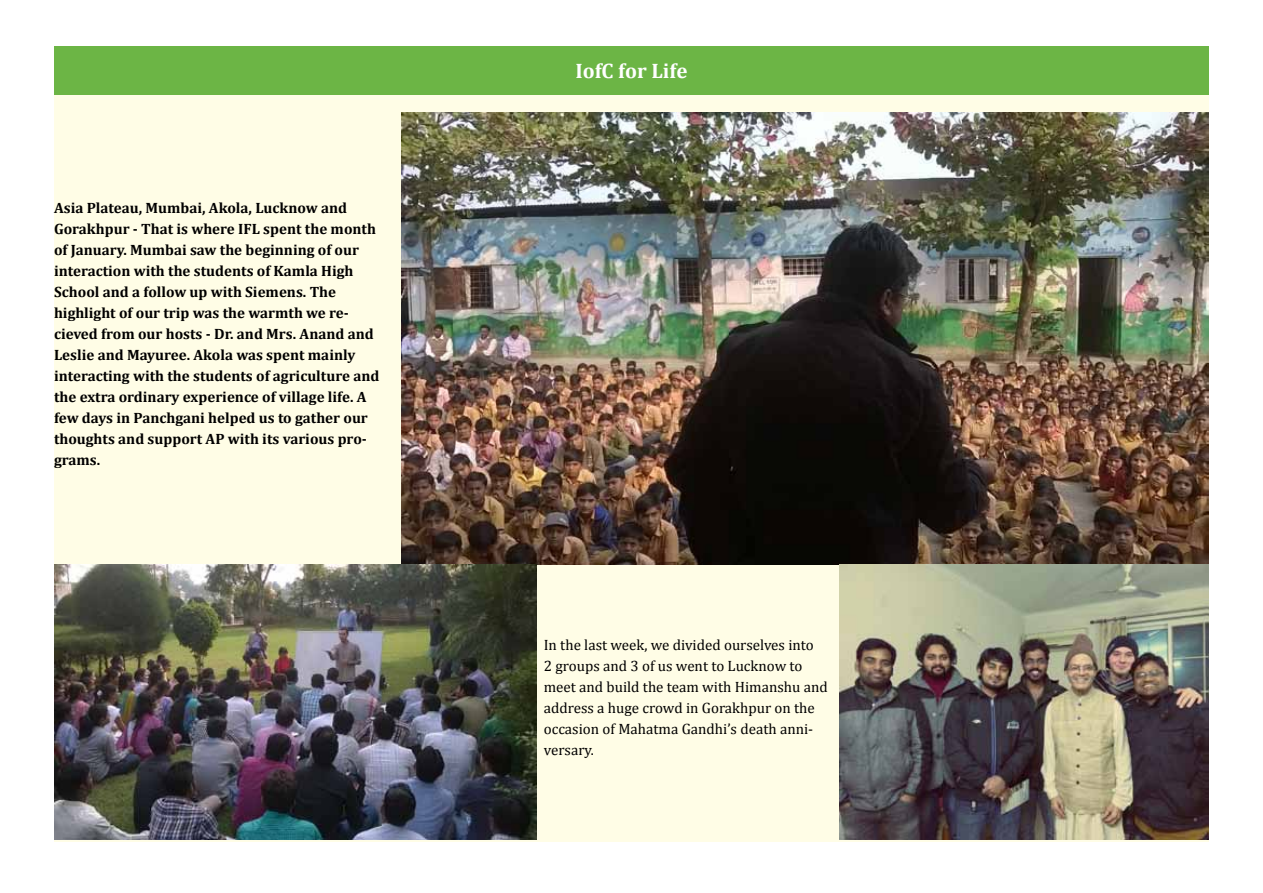
<style>
.page{position:relative;width:1263px;height:893px;background:#fff}
.page>*{position:absolute;margin:0;border:0;box-sizing:border-box;transform-origin:0 0}
.t1{font:700 21px "Cambria";color:#fff}
.t2{font:700 15px/21px "Cambria";color:#000}
.t3{font:15px/21px "Cambria";color:#000}
</style>
<div class="page">
<div style="left:54px;top:95px;width:1155px;height:747px;background:#fffde6"></div>
<div style="left:54px;top:46px;width:1155px;height:49px;background:#6cb545"></div>
<img style="left:401px;top:113px;width:808px;height:452px">
<img style="left:54px;top:565px;width:483px;height:274px">
<img style="left:840px;top:565px;width:369px;height:274px">
<p class="t2" style="left:54px;top:197px;width:327px">Asia Plateau, Mumbai, Akola, Lucknow and Gorakhpur - That is where IFL spent the month of January. Mumbai saw the beginning of our interaction with the students of Kamla High School and a follow up with Siemens. The highlight of our trip was the warmth we re&shy;cieved from our hosts - Dr. and Mrs. Anand and Leslie and Mayuree. Akola was spent mainly interacting with the students of agriculture and the extra ordinary experience of village life. A few days in Panchgani helped us to gather our thoughts and support AP with its various pro&shy;grams.</p>
<h1 class="t1" style="left:575px;top:56px;width:114px">IofC for Life</h1>
<p class="t3" style="left:544px;top:635px;width:285px">In the last week, we divided ourselves into<br>2 groups and 3 of us went to Lucknow to meet and build the team with Himanshu and address a huge crowd in Gorakhpur on the occasion of Mahatma Gandhi’s death anni&shy;versary.</p>
</div>
